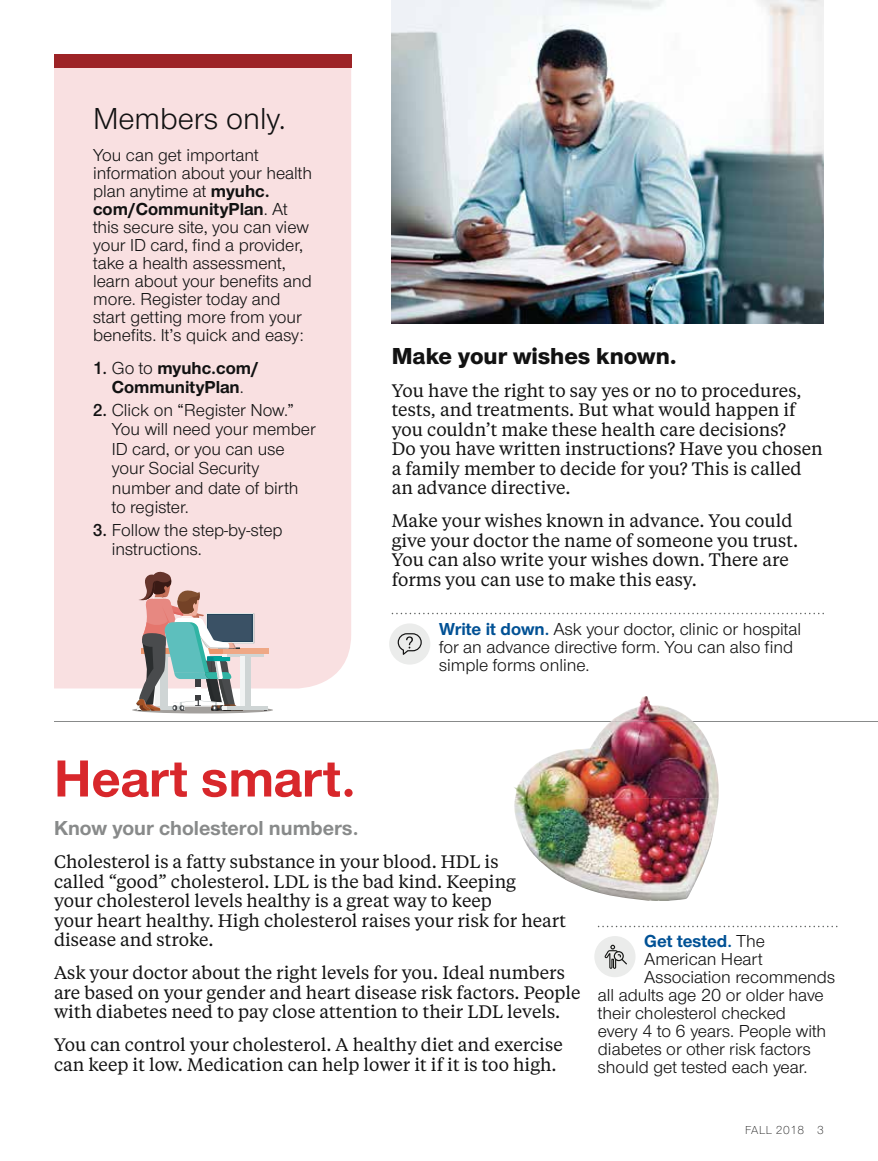
<style>
.page{position:relative;width:878px;height:1161px;background:#fff}
.page>*{position:absolute;margin:0;border:0;box-sizing:border-box;transform-origin:0 0}
.t1{font:700 54px "UHC Sans";color:#d8272b}
.t2{font:31.5px "UHC Sans";color:#121212}
.t3{font:800 24px "UHC Sans";color:#121212}
.t4{font:700 21px "UHC Sans";color:#888a8a}
.t5{font:18px/19.5px "UHC Serif Text";color:#121212}
.t6{font:18px/18px "UHC Sans";color:#121212}
.t7{font:700 18px/19.5px "UHC Sans";color:#121212;text-align:center}
.t8{font:700 18px "UHC Sans";color:#005195}
.t9{font:300 12px "UHC Sans";letter-spacing:.04em;color:#121212}
.s1{font-weight:700}
.s2{font-weight:600}
.s3{font-weight:400}
.s4{font-weight:700;color:#005195}
.s5{font-weight:700;font-size:16.5px;color:#005195}
.s6{font-size:16.5px}
.s7{font-weight:400;color:#121212}
</style>
<div class="page">
<hr style="left:54px;top:721px;width:824px;height:1px;background:#888a8a">
<div style="left:54px;top:68px;width:297px;height:620px;background:#f9e0e1"></div>
<div style="left:54px;top:54px;width:297px;height:14px;background:#9d2326"></div>
<svg style="left:598px;top:926px;width:239px;height:1px"></svg>
<div style="left:594px;top:936px;width:41px;height:41px;background:#ebeceb;border-radius:50%"></div>
<svg style="left:604px;top:945px;width:23px;height:24px"></svg>
<svg style="left:132px;top:569px;width:141px;height:145px;background:#bcb6b5"></svg>
<img style="left:565px;top:696px;width:153px;height:205px">
<img style="left:514px;top:751px;width:51px;height:129px">
<img style="left:610px;top:721px;width:83px;height:1px">
<svg style="left:392px;top:613px;width:432px;height:1px"></svg>
<div style="left:389px;top:623px;width:41px;height:42px;background:#ebeceb;border-radius:50%"></div>
<svg style="left:397px;top:633px;width:25px;height:22px"></svg>
<img style="left:392px;top:0;width:432px;height:324px">
<h2 class="t2" style="left:93px;top:98px;width:194px">Members only.</h2>
<p class="t6" style="left:93px;top:145px;width:220px">You can get important information about your health plan anytime at <span class="s1">myuhc. com/CommunityPlan</span>. At this secure site, you can view your ID card, find a provider, take a health assessment, learn about your benefits and more. Register today and start getting more from your benefits. It’s quick and easy:</p>
<p class="t7" style="left:93px;top:357px;width:167px"><span class="s2">1.</span> <span class="s3">Go to</span> myuhc.com/<br>CommunityPlan<span class="s3">.</span></p>
<p class="t6" style="left:112px;top:399px;width:205px;line-height:19.5px;text-indent:-19px"><span class="s2">2.</span> Click on “Register Now.”<br>You will need your member<br>ID card, or you can use your Social Security number and date of birth to register.</p>
<p class="t6" style="left:112px;top:520px;width:172px;line-height:19.5px;text-indent:-19px"><span class="s2">3.</span> Follow the step-by-step instructions.</p>
<h3 class="t3" style="left:392px;top:339px;width:286px">Make your wishes known.</h3>
<p class="t5" style="left:392px;top:380px;width:432px">You have the right to say yes or no to procedures, tests, and treatments. But what would happen if you couldn’t make these health care decisions?<br>Do you have written instructions? Have you chosen a family member to decide for you? This is called an advance directive.</p>
<p class="t5" style="left:392px;top:510px;width:408px">Make your wishes known in advance. You could give your doctor the name of someone you trust.<br>You can also write your wishes down. There are forms you can use to make this easy.</p>
<p class="t6" style="left:439px;top:619px;width:364px"><span class="s4">Write it down</span><span class="s5">.</span> Ask your doctor, clinic or hospital for an advance directive form. You can also find simple forms online.</p>
<h1 class="t1" style="left:54px;top:742px;width:303px">Heart smart.</h1>
<p class="t4" style="left:54px;top:814px;width:306px">Know your cholesterol numbers.</p>
<p class="t5" style="left:54px;top:851px;width:513px">Cholesterol is a fatty substance in your blood. HDL is<br>called “good” cholesterol. LDL is the bad kind. Keeping<br>your cholesterol levels healthy is a great way to keep<br>your heart healthy. High cholesterol raises your risk for heart disease and stroke.</p>
<p class="t5" style="left:54px;top:962px;width:528px">Ask your doctor about the right levels for you. Ideal numbers are based on your gender and heart disease risk factors. People with diabetes need to pay close attention to their LDL levels.</p>
<p class="t5" style="left:54px;top:1034px;width:510px">You can control your cholesterol. A healthy diet and exercise can keep it low. Medication can help lower it if it is too high.</p>
<p class="t8" style="left:644px;top:929px;width:122px">Get tested<span class="s6">.</span> <span class="s7">The</span></p>
<p class="t6" style="left:644px;top:950px;width:120px">American Heart</p>
<p class="t6" style="left:644px;top:968px;width:192px">Association recommends</p>
<p class="t6" style="left:598px;top:986px;width:227px">all adults age 20 or older have</p>
<p class="t6" style="left:598px;top:1004px;width:190px">their cholesterol checked</p>
<p class="t6" style="left:598px;top:1022px;width:230px">every 4 to 6 years. People with</p>
<p class="t6" style="left:598px;top:1040px;width:214px">diabetes or other risk factors</p>
<p class="t6" style="left:598px;top:1058px;width:211px">should get tested each year.</p>
<p class="t9" style="left:745px;top:1122px;width:80px">FALL 2018 3</p>
</div>
